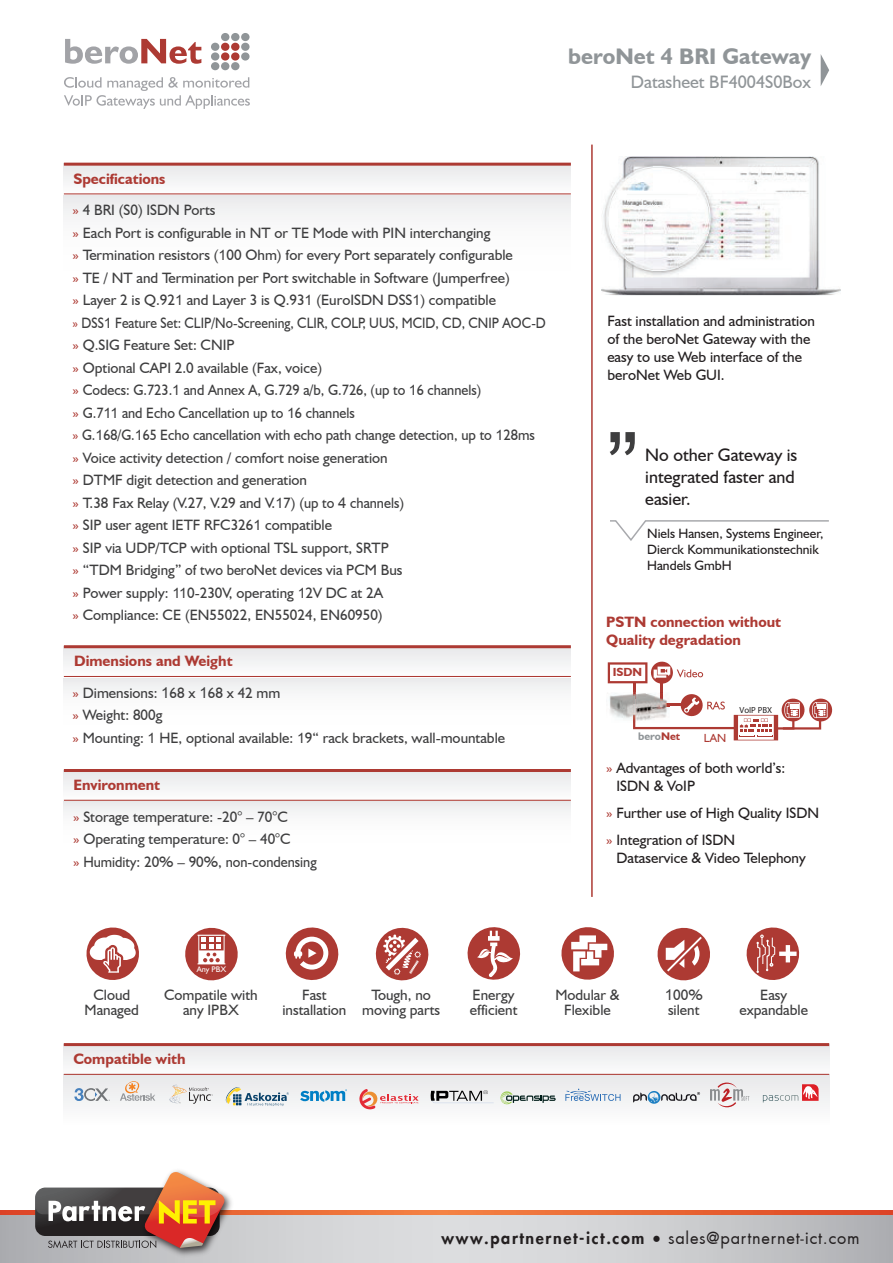
<style>
.page{position:relative;width:893px;height:1263px;background:#fff}
.page>*{position:absolute;margin:0;border:0;box-sizing:border-box;transform-origin:0 0}
.t1{font:99px "Arial";color:#3e3e3f}
.t2{font:700 22.5px "Humanist 521 BT";color:#909598}
.t3{font:18px/21.6px "Humanist 521 BT";color:#231f20}
.t4{font:18px "Kp Linea";letter-spacing:.04em;color:#231f20}
.t5{font:600 18px "Kp Linea";letter-spacing:.09em;color:#231f20}
.t6{font:18px "Humanist 521 BT";color:#909598}
.t7{font:15px/22.5px "Humanist 521 BT";color:#3e3e3f}
.t8{font:15px/18px "Humanist 521 BT";color:#231f20}
.t9{font:700 15px/18px "Humanist 521 BT";color:#ad3a33}
.t10{font:13.5px/16.2px "Humanist 521 BT";color:#231f20}
.t11{font:700 11.7px "Humanist 521 BT";color:#ad3a33}
.t12{font:11.7px "Humanist 521 BT";color:#ad3a33}
.t13{font:700 10.95px "Humanist 521 BT";color:#909598}
.t14{font:8.85px "Myriad Pro";color:#231f20}
.t15{font:8.1px "Humanist 521 BT";color:#fff}
.s1{font-weight:700;color:#ad3a33}
.s2{color:#ad3a33}
.s3{font-family:"Arial";font-size:14.25px}
.s4{font-family:"Arial"}
.s5{color:#fff}
</style>
<div class="page">
<svg style="left:0;top:1215px;width:893px;height:48px;background:#cbccce"></svg>
<svg style="left:0;top:1211px;width:893px;height:4px;background:#e96735"></svg>
<img style="left:138px;top:1170px;width:98px;height:90px">
<svg style="left:35px;top:1172px;width:190px;height:76px"></svg>
<div style="left:64px;top:194px;width:507px;height:140px;background:linear-gradient(to bottom,#f2f3f3,#fff)"></div>
<div style="left:64px;top:164px;width:507px;height:30px;background:#f2f3f4"></div>
<hr style="left:64px;top:163px;width:507px;height:3px;background:#ad3a33">
<hr style="left:64px;top:193px;width:507px;height:1px;background:#ad3a33">
<svg style="left:64px;top:1046px;width:765px;height:28px"></svg>
<hr style="left:64px;top:1043px;width:765px;height:3px;background:#ad3a33">
<div style="left:64px;top:1074px;width:765px;height:51px;background:linear-gradient(to right,#f3f3f4,#f3f3f4)"></div>
<hr style="left:64px;top:1074px;width:765px;height:1px;background:#ad3a33">
<div style="left:64px;top:677px;width:507px;height:87px;background:linear-gradient(to bottom,#f3f3f4,#fff)"></div>
<div style="left:64px;top:646px;width:507px;height:31px;background:#f2f3f4"></div>
<hr style="left:64px;top:645px;width:507px;height:3px;background:#ad3a33">
<hr style="left:64px;top:676px;width:507px;height:1px;background:#ad3a33">
<div style="left:64px;top:801px;width:507px;height:77px;background:linear-gradient(to bottom,#f3f3f4,#fff)"></div>
<div style="left:64px;top:770px;width:507px;height:31px;background:#f1f2f3"></div>
<hr style="left:64px;top:769px;width:507px;height:3px;background:#ad3a33">
<hr style="left:64px;top:800px;width:507px;height:1px;background:#ad3a33">
<hr style="left:591px;top:145px;width:2px;height:752px;background:#ad3a33">
<svg style="left:608px;top:661px;width:225px;height:79px"></svg>
<svg style="left:225px;top:1087px;width:64px;height:19px"></svg>
<svg style="left:74px;top:1088px;width:36px;height:13px"></svg>
<svg style="left:120px;top:1079px;width:35px;height:22px"></svg>
<svg style="left:169px;top:1084px;width:44px;height:20px"></svg>
<svg style="left:359px;top:1089px;width:59px;height:20px"></svg>
<svg style="left:430px;top:1091px;width:64px;height:12px"></svg>
<svg style="left:500px;top:1091px;width:56px;height:14px"></svg>
<svg style="left:565px;top:1088px;width:55px;height:13px"></svg>
<svg style="left:633px;top:1091px;width:67px;height:13px"></svg>
<svg style="left:710px;top:1082px;width:39px;height:25px"></svg>
<svg style="left:763px;top:1084px;width:56px;height:18px"></svg>
<svg style="left:300px;top:1089px;width:47px;height:13px"></svg>
<svg style="left:65px;top:39px;width:136px;height:25px"></svg>
<div style="left:221px;top:43px;width:8px;height:8px;background:#ad3a33;border-radius:50%"></div>
<div style="left:231px;top:43px;width:8px;height:8px;background:#ad3a33;border-radius:50%"></div>
<div style="left:221px;top:52px;width:8px;height:9px;background:#ad3a33;border-radius:50%"></div>
<div style="left:231px;top:52px;width:8px;height:9px;background:#ad3a33;border-radius:50%"></div>
<div style="left:211px;top:43px;width:8px;height:8px;background:#909598;border-radius:50%"></div>
<div style="left:211px;top:52px;width:8px;height:9px;background:#909598;border-radius:50%"></div>
<div style="left:211px;top:62px;width:8px;height:8px;background:#909598;border-radius:50%"></div>
<div style="left:221px;top:62px;width:8px;height:8px;background:#909598;border-radius:50%"></div>
<div style="left:221px;top:33px;width:8px;height:8px;background:#909598;border-radius:50%"></div>
<div style="left:231px;top:33px;width:8px;height:8px;background:#909598;border-radius:50%"></div>
<div style="left:241px;top:33px;width:9px;height:8px;background:#909598;border-radius:50%"></div>
<div style="left:241px;top:43px;width:9px;height:8px;background:#909598;border-radius:50%"></div>
<div style="left:241px;top:52px;width:9px;height:9px;background:#909598;border-radius:50%"></div>
<div style="left:231px;top:62px;width:8px;height:8px;background:#909598;border-radius:50%"></div>
<svg style="left:64px;top:77px;width:186px;height:32px"></svg>
<svg style="left:86px;top:927px;width:53px;height:53px"></svg>
<svg style="left:185px;top:927px;width:53px;height:54px"></svg>
<svg style="left:285px;top:927px;width:54px;height:53px"></svg>
<svg style="left:467px;top:927px;width:54px;height:53px"></svg>
<svg style="left:561px;top:927px;width:53px;height:53px"></svg>
<svg style="left:746px;top:927px;width:54px;height:53px"></svg>
<svg style="left:657px;top:927px;width:53px;height:54px"></svg>
<img style="left:601px;top:157px;width:239px;height:138px">
<svg style="left:610px;top:520px;width:219px;height:21px"></svg>
<svg style="left:821px;top:55px;width:8px;height:31px"></svg>
<svg style="left:375px;top:927px;width:54px;height:54px"></svg>
<svg style="left:654px;top:1235px;width:6px;height:7px"></svg>
<h2 class="t2" style="left:568px;top:42px;width:244px">beroNet 4 BRI Gateway</h2>
<p class="t6" style="left:631px;top:71px;width:182px">Datasheet BF4004S0Box</p>
<p class="t7" style="left:73px;top:162px;width:144px;line-height:31.8px"><span class="s1">Specifications<br></span><span class="s2">»</span> 4 BRI (S0) ISDN Ports</p>
<p class="t7" style="left:73px;top:221px;width:475px"><span class="s2">»</span> Each Port is configurable in NT or TE Mode with PIN interchanging<br><span class="s2">»</span> Termination resistors (<span class="s3">1</span>00 Ohm) for every Port separately configurable<br><span class="s2">»</span> TE / NT and Termination per Port switchable in Software (Jumperfree)<br><span class="s2">»</span> Layer 2 is Q.92<span class="s3">1</span> and Layer 3 is Q.93<span class="s3">1</span> (EuroISDN DSS<span class="s3">1</span>) compatible<br><span class="s2">»</span> DSS<span class="s3">1</span> Feature Set: CLIP/No-Screening, CLIR, COLP, UUS, MCID, CD, CNIP AOC-D <span class="s2">»</span> Q.SIG Feature Set: CNIP<br><span class="s2">»</span> Optional CAPI 2.0 available (Fax, voice)<br><span class="s2">»</span> Codecs: G.723.<span class="s3">1</span> and Annex A, G.729 a/b, G.726, (up to <span class="s3">1</span>6 channels)<br><span class="s2">»</span> G.7<span class="s3">11</span> and Echo Cancellation up to <span class="s3">1</span>6 channels<br><span class="s2">»</span> G.<span class="s3">1</span>68/G.<span class="s3">1</span>65 Echo cancellation with echo path change detection, up to <span class="s3">1</span>28ms<br><span class="s2">»</span> Voice activity detection / comfort noise generation<br><span class="s2">»</span> DTMF digit detection and generation<br><span class="s2">»</span> T.38 Fax Relay (V.27, V.29 and V.<span class="s3">1</span>7) (up to <span class="s4">4</span> channels)<br><span class="s2">»</span> SIP user agent IETF RFC326<span class="s3">1</span> compatible<br><span class="s2">»</span> SIP via UDP/TCP with optional TSL support, SRTP<br><span class="s2">»</span> “TDM Bridging” of two beroNet devices via PCM Bus<br><span class="s2">»</span> Power supply: <span class="s3">11</span>0-230V, operating <span class="s3">1</span>2V DC at 2A<br><span class="s2">»</span> Compliance: CE (EN55022, EN55024, EN60950)</p>
<p class="t7" style="left:73px;top:645px;width:209px;line-height:31.8px"><span class="s1">Dimensions and Weight<br></span><span class="s2">»</span> Dimensions: <span class="s4">1</span>68 x <span class="s4">1</span>68 x 42 mm</p>
<p class="t7" style="left:73px;top:704px;width:434px"><span class="s2">»</span> Weight: 800g<br><span class="s2">»</span> Mounting: <span class="s3">1</span> HE, optional available: <span class="s3">1</span>9“ rack brackets, wall-mountable</p>
<p class="t7" style="left:73px;top:768px;width:216px;line-height:31.8px"><span class="s1">Environment<br></span><span class="s2">»</span> Storage temperature: -20° – 70°C</p>
<p class="t7" style="left:73px;top:827px;width:245px"><span class="s2">»</span> Operating temperature: 0° – 40°C<br><span class="s2">»</span> Humidity: 20% – 90%, non-condensing</p>
<p class="t8" style="left:607px;top:311px;width:209px">Fast installation and administration of the beroNet Gateway with the easy to use Web interface of the beroNet Web GUI.</p>
<h1 class="t1" style="left:606px;top:404px;width:34px">”</h1>
<p class="t3" style="left:645px;top:444px;width:154px">No other Gateway is integrated faster and easier.</p>
<p class="t10" style="left:647px;top:525px;width:178px">Niels Hansen, Systems Engineer,<br>Dierck Kommunikationstechnik<br>Handels GmbH</p>
<p class="t9" style="left:606px;top:612px;width:176px">PSTN connection without<br>Quality degradation</p>
<p class="t11" style="left:613px;top:665px;width:31px">ISDN</p>
<p class="t14" style="left:740px;top:704px;width:34px">VoIP PBX</p>
<p class="t13" style="left:638px;top:729px;width:44px">bero<span class="s2">Net</span></p>
<p class="t12" style="left:704px;top:730px;width:24px">LAN</p>
<p class="t8" style="left:606px;top:758px;width:181px"><span class="s2">»</span> Advantages of both world’s: <span class="s5">»</span> ISDN &amp; VoIP</p>
<p class="t8" style="left:606px;top:799px;width:214px;line-height:27px"><span class="s2">»</span> Further use of High Quality ISDN <span class="s2">»</span> Integration of ISDN</p>
<p class="t8" style="left:606px;top:848px;width:201px"><span class="s5">»</span> Dataservice &amp; Video Telephony</p>
<p class="t7" style="left:85px;top:987px;width:56px;line-height:15px;text-align:center">Cloud<br>Managed</p>
<p class="t15" style="left:197px;top:964px;width:31px">Any PBX</p>
<p class="t7" style="left:164px;top:987px;width:95px;line-height:15px;text-align:center">Compatile with any IPBX</p>
<p class="t7" style="left:282px;top:987px;width:65px;line-height:15px;text-align:center">Fast installation</p>
<p class="t7" style="left:470px;top:987px;width:49px;line-height:15px">Energy efficient</p>
<p class="t7" style="left:555px;top:987px;width:66px;line-height:15px;text-align:center">Modular &amp;<br>Flexible</p>
<p class="t7" style="left:739px;top:987px;width:70px;line-height:15px;text-align:center">Easy expandable</p>
<p class="t7" style="left:665px;top:987px;width:39px;line-height:15px"><span class="s4">1</span>00% silent</p>
<p class="t7" style="left:362px;top:987px;width:80px;line-height:15px;text-align:center">Tough, no moving parts</p>
<p class="t9" style="left:73px;top:1049px;width:114px">Compatible with</p>
<p class="t5" style="left:442px;top:1227px;width:204px">www.partnernet-ict.com</p>
<p class="t4" style="left:668px;top:1227px;width:193px">sales@partnernet-ict.com</p>
</div>
